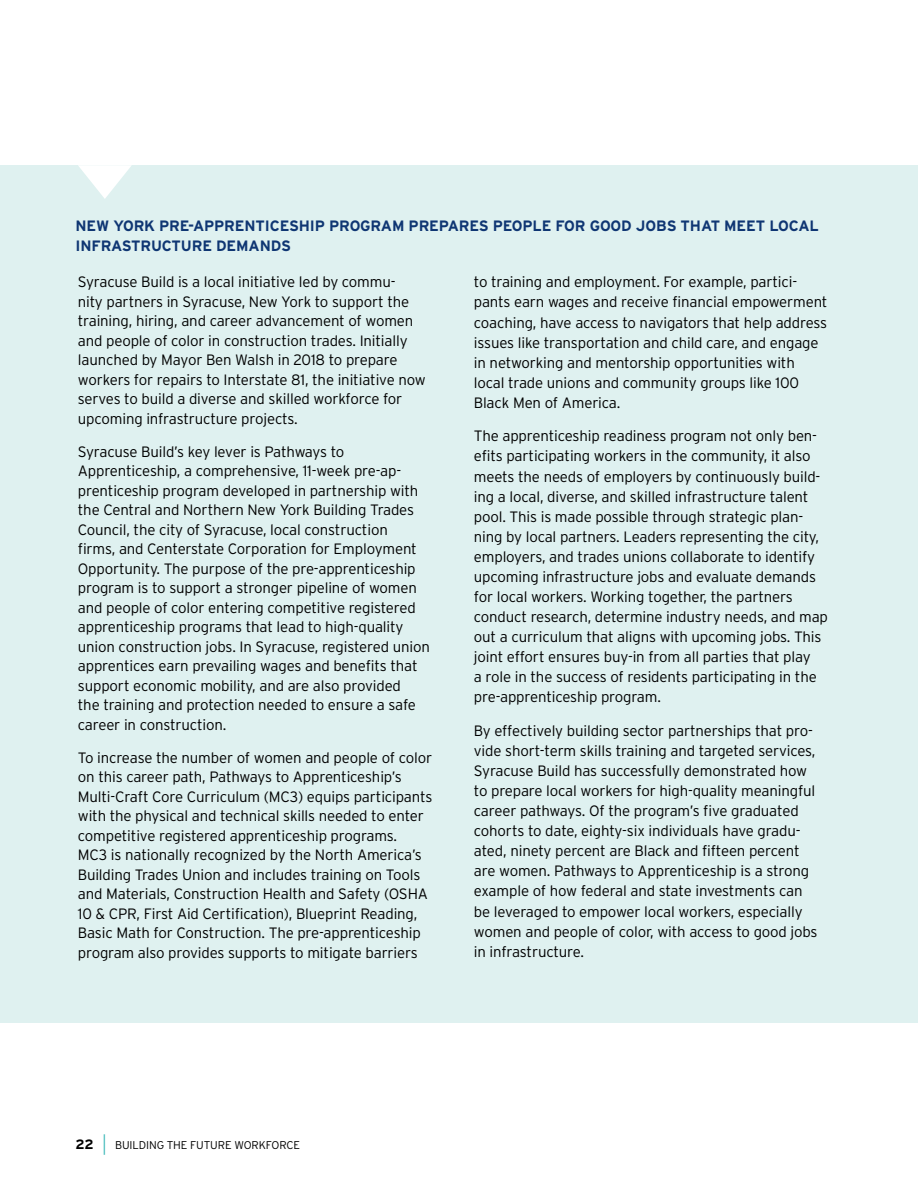
<style>
.page{position:relative;width:918px;height:1188px;background:#fff}
.page>*{position:absolute;margin:0;border:0;box-sizing:border-box;transform-origin:0 0}
.t1{font:300 15px/19.5px "Interstate";letter-spacing:-.01em;color:#000}
.t2{font:700 15px/19.5px "Interstate";letter-spacing:-.01em;color:#0f3673}
.t3{font:700 13.5px "Interstate";color:#000}
.t4{font:300 11.25px "Interstate";letter-spacing:-.01em;color:#000}
</style>
<div class="page">
<div style="left:0;top:165px;width:918px;height:858px;background:#dff1f0"></div>
<svg style="left:78px;top:165px;width:54px;height:34px"></svg>
<svg style="left:104px;top:1134px;width:1px;height:21px"></svg>
<p class="t2" style="left:76px;top:216px;width:745px">NEW YORK PRE-APPRENTICESHIP PROGRAM PREPARES PEOPLE FOR GOOD JOBS THAT MEET LOCAL<br>INFRASTRUCTURE DEMANDS</p>
<p class="t1" style="left:78px;top:272px;width:349px">Syracuse Build is a local initiative led by commu-<br>nity partners in Syracuse, New York to support the training, hiring, and career advancement of women and people of color in construction trades. Initially launched by Mayor Ben Walsh in 2018 to prepare workers for repairs to Interstate 81, the initiative now serves to build a diverse and skilled workforce for upcoming infrastructure projects.</p>
<p class="t1" style="left:78px;top:442px;width:354px">Syracuse Build’s key lever is Pathways to Apprenticeship, a comprehensive, 11-week pre-ap&shy;prenticeship program developed in partnership with the Central and Northern New York Building Trades Council, the city of Syracuse, local construction<br>firms, and Centerstate Corporation for Employment Opportunity. The purpose of the pre-apprenticeship program is to support a stronger pipeline of women and people of color entering competitive registered apprenticeship programs that lead to high-quality union construction jobs. In Syracuse, registered union apprentices earn prevailing wages and benefits that support economic mobility, and are also provided<br>the training and protection needed to ensure a safe career in construction.</p>
<p class="t1" style="left:78px;top:748px;width:356px">To increase the number of women and people of color on this career path, Pathways to Apprenticeship’s Multi-Craft Core Curriculum (MC3) equips participants with the physical and technical skills needed to enter competitive registered apprenticeship programs.<br>MC3 is nationally recognized by the North America’s Building Trades Union and includes training on Tools and Materials, Construction Health and Safety (OSHA 10 &amp; CPR, First Aid Certification), Blueprint Reading, Basic Math for Construction. The pre-apprenticeship program also provides supports to mitigate barriers</p>
<p class="t1" style="left:474px;top:272px;width:355px;line-height:20.1px">to training and employment. For example, partici&shy;pants earn wages and receive financial empowerment coaching, have access to navigators that help address issues like transportation and child care, and engage in networking and mentorship opportunities with local trade unions and community groups like 100<br>Black Men of America.</p>
<p class="t1" style="left:474px;top:426px;width:356px;line-height:20.1px">The apprenticeship readiness program not only ben&shy;efits participating workers in the community, it also meets the needs of employers by continuously build&shy;ing a local, diverse, and skilled infrastructure talent pool. This is made possible through strategic plan&shy;ning by local partners. Leaders representing the city, employers, and trades unions collaborate to identify upcoming infrastructure jobs and evaluate demands for local workers. Working together, the partners conduct research, determine industry needs, and map out a curriculum that aligns with upcoming jobs. This joint effort ensures buy-in from all parties that play<br>a role in the success of residents participating in the pre-apprenticeship program.</p>
<p class="t1" style="left:474px;top:720px;width:345px;line-height:20.1px">By effectively building sector partnerships that pro&shy;vide short-term skills training and targeted services, Syracuse Build has successfully demonstrated how to prepare local workers for high-quality meaningful career pathways. Of the program’s five graduated cohorts to date, eighty-six individuals have gradu&shy;ated, ninety percent are Black and fifteen percent are women. Pathways to Apprenticeship is a strong example of how federal and state investments can be leveraged to empower local workers, especially women and people of color, with access to good jobs in infrastructure.</p>
<p class="t3" style="left:76px;top:1137px;width:20px">22</p>
<p class="t4" style="left:115px;top:1139px;width:186px">BUILDING THE FUTURE WORKFORCE</p>
</div>
